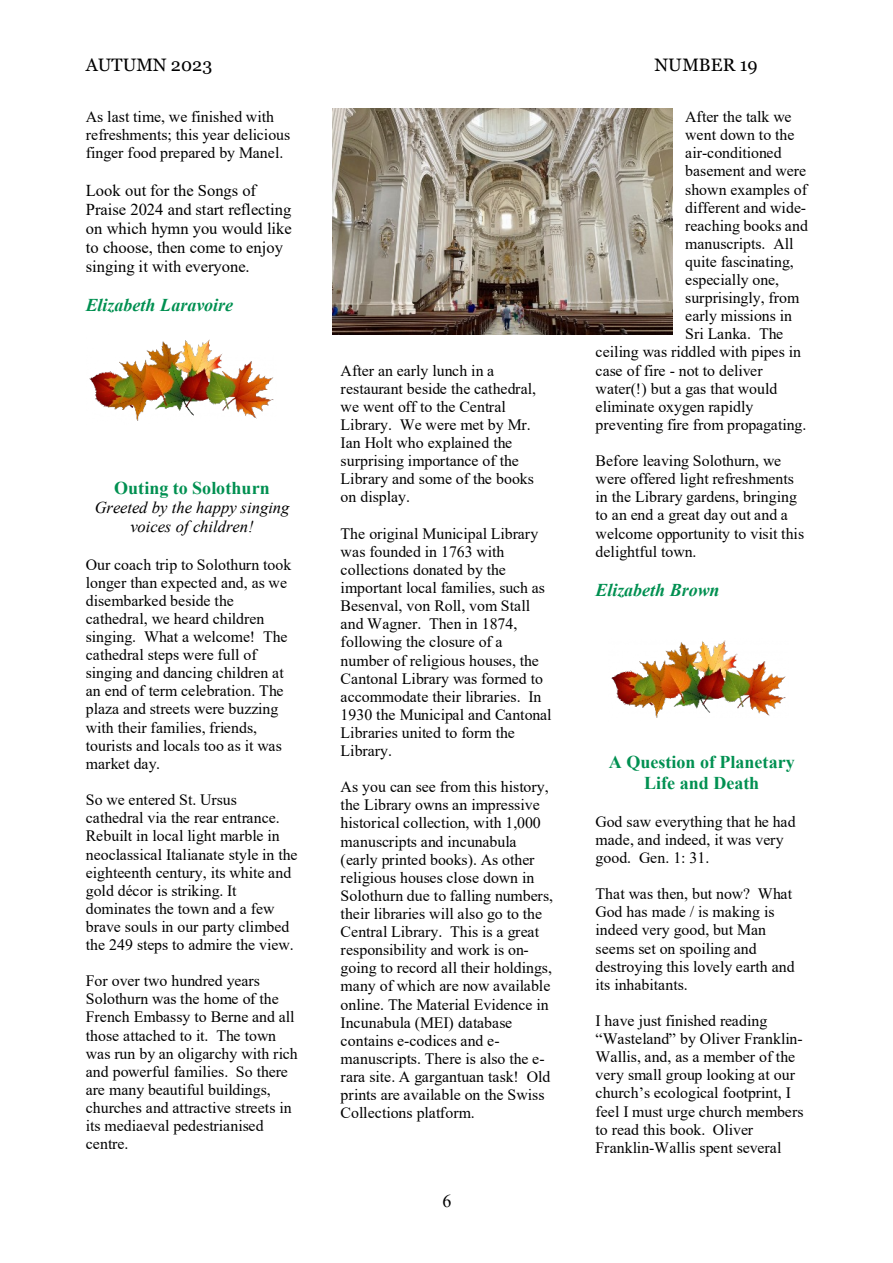
<style>
.page{position:relative;width:893px;height:1263px;background:#fff}
.page>*{position:absolute;margin:0;border:0;box-sizing:border-box;transform-origin:0 0}
.t1{font:700 18px/20.5px "Times New Roman";color:#009051;text-align:center}
.t2{font:italic 700 18px "Times New Roman";color:#009051}
.t3{font:18px "Georgia";letter-spacing:.005em;color:#000}
.t4{font:18px "Times New Roman";color:#000}
.t5{font:16.5px/19px "Times New Roman";color:#000}
.t6{font:italic 16.5px/19px "Times New Roman";color:#000;text-align:center}
.t7{font:15.9px/18.1px "Times New Roman";color:#000}
</style>
<div class="page">
<img style="left:89px;top:339px;width:185px;height:82px">
<img style="left:333px;top:109px;width:340px;height:226px">
<img style="left:611px;top:640px;width:175px;height:78px">
<p class="t3" style="left:86px;top:57px;width:128px">AUTUMN 2023</p>
<p class="t3" style="left:655px;top:57px;width:105px">NUMBER 19</p>
<p class="t7" style="left:86px;top:109px;width:206px">As last time, we finished with refreshments; this year delicious finger food prepared by Manel.</p>
<p class="t5" style="left:86px;top:183px;width:208px">Look out for the Songs of<br>Praise 2024 and start reflecting on which hymn you would like to choose, then come to enjoy singing it with everyone.</p>
<p class="t2" style="left:86px;top:299px;width:149px">Elizabeth Laravoire</p>
<p class="t1" style="left:114px;top:479px;width:157px">Outing to Solothurn</p>
<p class="t6" style="left:95px;top:500px;width:196px">Greeted by the happy singing voices of children!</p>
<p class="t7" style="left:86px;top:557px;width:207px">Our coach trip to Solothurn took longer than expected and, as we disembarked beside the cathedral, we heard children singing. What a welcome! The cathedral steps were full of singing and dancing children at an end of term celebration. The plaza and streets were buzzing with their families, friends, tourists and locals too as it was market day.</p>
<p class="t7" style="left:86px;top:792px;width:213px">So we entered St. Ursus cathedral via the rear entrance.<br>Rebuilt in local light marble in neoclassical Italianate style in the eighteenth century, its white and gold décor is striking. It dominates the town and a few brave souls in our party climbed the 249 steps to admire the view.</p>
<p class="t7" style="left:86px;top:973px;width:214px">For over two hundred years<br>Solothurn was the home of the<br>French Embassy to Berne and all those attached to it. The town was run by an oligarchy with rich and powerful families. So there are many beautiful buildings, churches and attractive streets in its mediaeval pedestrianised centre.</p>
<p class="t7" style="left:341px;top:363px;width:197px">After an early lunch in a restaurant beside the cathedral, we went off to the Central<br>Library. We were met by Mr.<br>Ian Holt who explained the surprising importance of the<br>Library and some of the books on display.</p>
<p class="t7" style="left:341px;top:526px;width:213px">The original Municipal Library was founded in 1763 with collections donated by the important local families, such as<br>Besenval, von Roll, vom Stall and Wagner. Then in 1874, following the closure of a number of religious houses, the<br>Cantonal Library was formed to accommodate their libraries. In<br>1930 the Municipal and Cantonal<br>Libraries united to form the<br>Library.</p>
<p class="t7" style="left:341px;top:779px;width:214px">As you can see from this history, the Library owns an impressive historical collection, with 1,000 manuscripts and incunabula (early printed books). As other religious houses close down in<br>Solothurn due to falling numbers, their libraries will also go to the<br>Central Library. This is a great responsibility and work is on&shy;going to record all their holdings, many of which are now available online. The Material Evidence in<br>Incunabula (MEI) database contains e-codices and e&shy;manuscripts. There is also the e&shy;rara site. A gargantuan task! Old prints are available on the Swiss<br>Collections platform.</p>
<p class="t4" style="left:442px;top:1194px;width:10px">6</p>
<p class="t7" style="left:685px;top:109px;width:108px">After the talk we</p>
<p class="t7" style="left:685px;top:127px;width:111px">went down to the</p>
<p class="t7" style="left:685px;top:145px;width:98px">air-conditioned</p>
<p class="t7" style="left:685px;top:163px;width:122px">basement and were</p>
<p class="t7" style="left:685px;top:182px;width:123px">shown examples of</p>
<p class="t7" style="left:685px;top:200px;width:122px">different and wide-</p>
<p class="t7" style="left:685px;top:218px;width:124px">reaching books and</p>
<p class="t7" style="left:685px;top:236px;width:110px">manuscripts. All</p>
<p class="t7" style="left:685px;top:254px;width:110px">quite fascinating,</p>
<p class="t7" style="left:685px;top:272px;width:95px">especially one,</p>
<p class="t7" style="left:685px;top:290px;width:116px">surprisingly, from</p>
<p class="t7" style="left:685px;top:308px;width:109px">early missions in</p>
<p class="t7" style="left:685px;top:326px;width:100px">Sri Lanka. The</p>
<p class="t7" style="left:596px;top:344px;width:207px">ceiling was riddled with pipes in</p>
<p class="t7" style="left:596px;top:363px;width:169px">case of fire - not to deliver</p>
<p class="t7" style="left:596px;top:381px;width:183px">water(!) but a gas that would</p>
<p class="t7" style="left:596px;top:399px;width:159px">eliminate oxygen rapidly</p>
<p class="t7" style="left:596px;top:417px;width:212px">preventing fire from propagating.</p>
<p class="t7" style="left:596px;top:453px;width:210px">Before leaving Solothurn, we were offered light refreshments in the Library gardens, bringing to an end a great day out and a welcome opportunity to visit this delightful town.</p>
<p class="t2" style="left:596px;top:583px;width:126px">Elizabeth Brown</p>
<p class="t1" style="left:609px;top:754px;width:187px">A Question of Planetary<br>Life and Death</p>
<p class="t7" style="left:596px;top:814px;width:202px">God saw everything that he had made, and indeed, it was very good. Gen. 1: 31.</p>
<p class="t7" style="left:596px;top:886px;width:201px">That was then, but now? What<br>God has made / is making is indeed very good, but Man seems set on spoiling and destroying this lovely earth and its inhabitants.</p>
<p class="t7" style="left:596px;top:1013px;width:210px">I have just finished reading “Wasteland” by Oliver Franklin-<br>Wallis, and, as a member of the very small group looking at our church’s ecological footprint, I feel I must urge church members to read this book. Oliver<br>Franklin-Wallis spent several</p>
</div>
